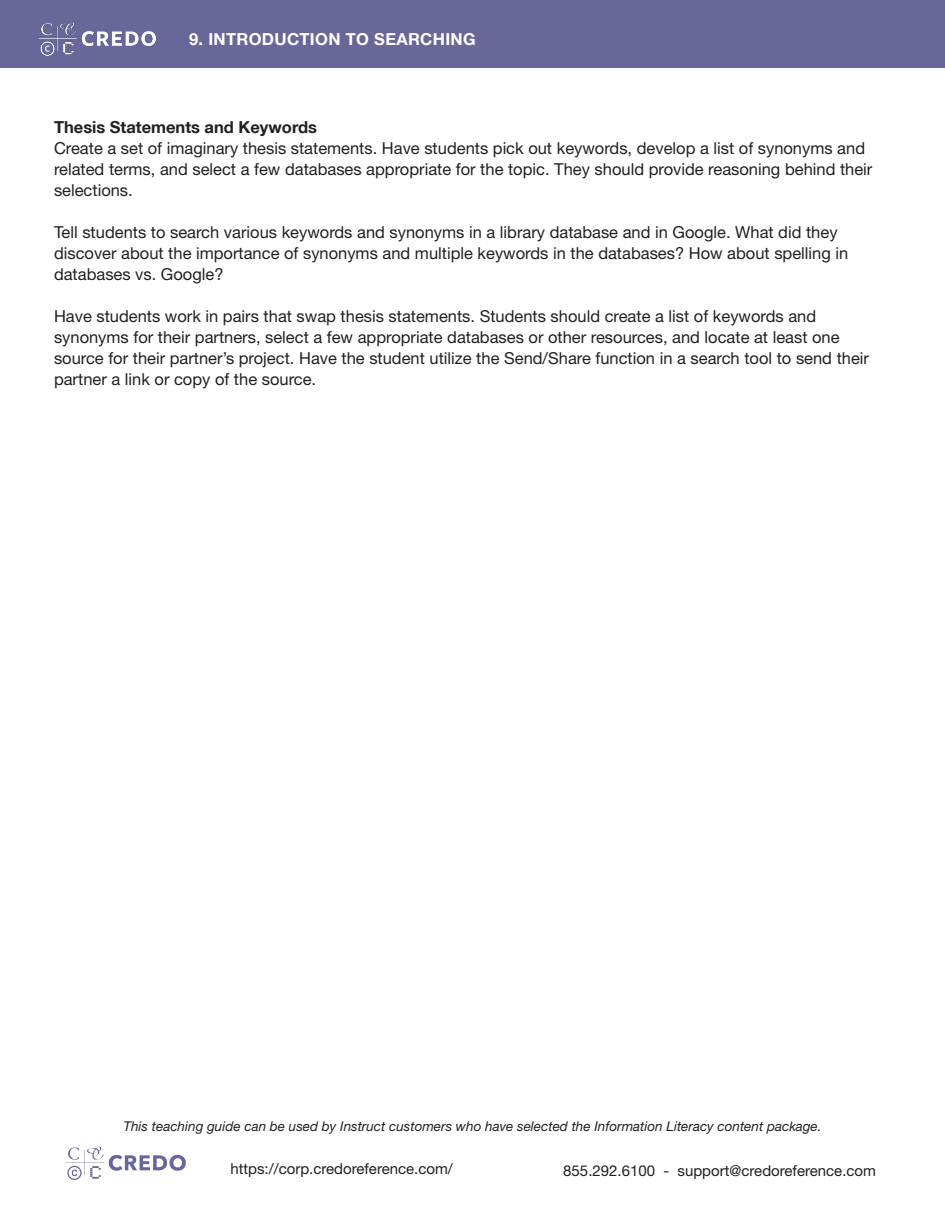
<style>
.page{position:relative;width:945px;height:1215px;background:#fff}
.page>*{position:absolute;margin:0;border:0;box-sizing:border-box;transform-origin:0 0}
.t1{font:16.5px/21px "Helvetica Neue LT Std";color:#231f20}
.t2{font:700 16.5px "Helvetica Neue LT";color:#231f20}
.t3{font:700 16.5px "Helvetica Neue LT";letter-spacing:.02em;color:#fff}
.t4{font:15px "Helvetica Neue LT Std";color:#231f20}
.t5{font:italic 13.5px "Helvetica Neue LT Std";color:#231f20}
</style>
<div class="page">
<div style="left:0;top:0;width:945px;height:68px;background:#67679a"></div>
<img style="left:39px;top:22px;width:117px;height:34px">
<svg style="left:65px;top:1147px;width:121px;height:33px"></svg>
<p class="t3" style="left:189px;top:29px;width:288px">9. INTRODUCTION TO SEARCHING</p>
<p class="t2" style="left:54px;top:117px;width:265px">Thesis Statements and Keywords</p>
<p class="t1" style="left:54px;top:138px;width:820px">Create a set of imaginary thesis statements. Have students pick out keywords, develop a list of synonyms and related terms, and select a few databases appropriate for the topic. They should provide reasoning behind their selections.</p>
<p class="t1" style="left:54px;top:222px;width:796px">Tell students to search various keywords and synonyms in a library database and in Google. What did they discover about the importance of synonyms and multiple keywords in the databases? How about spelling in databases vs. Google?</p>
<p class="t1" style="left:54px;top:306px;width:817px">Have students work in pairs that swap thesis statements. Students should create a list of keywords and synonyms for their partners, select a few appropriate databases or other resources, and locate at least one source for their partner’s project. Have the student utilize the Send/Share function in a search tool to send their partner a link or copy of the source.</p>
<p class="t5" style="left:123px;top:1118px;width:700px">This teaching guide can be used by Instruct customers who have selected the Information Literacy content package.</p>
<p class="t4" style="left:230px;top:1160px;width:224px">https://corp.credoreference.com/</p>
<p class="t4" style="left:563px;top:1161px;width:314px">855.292.6100 - support@credoreference.com</p>
</div>
